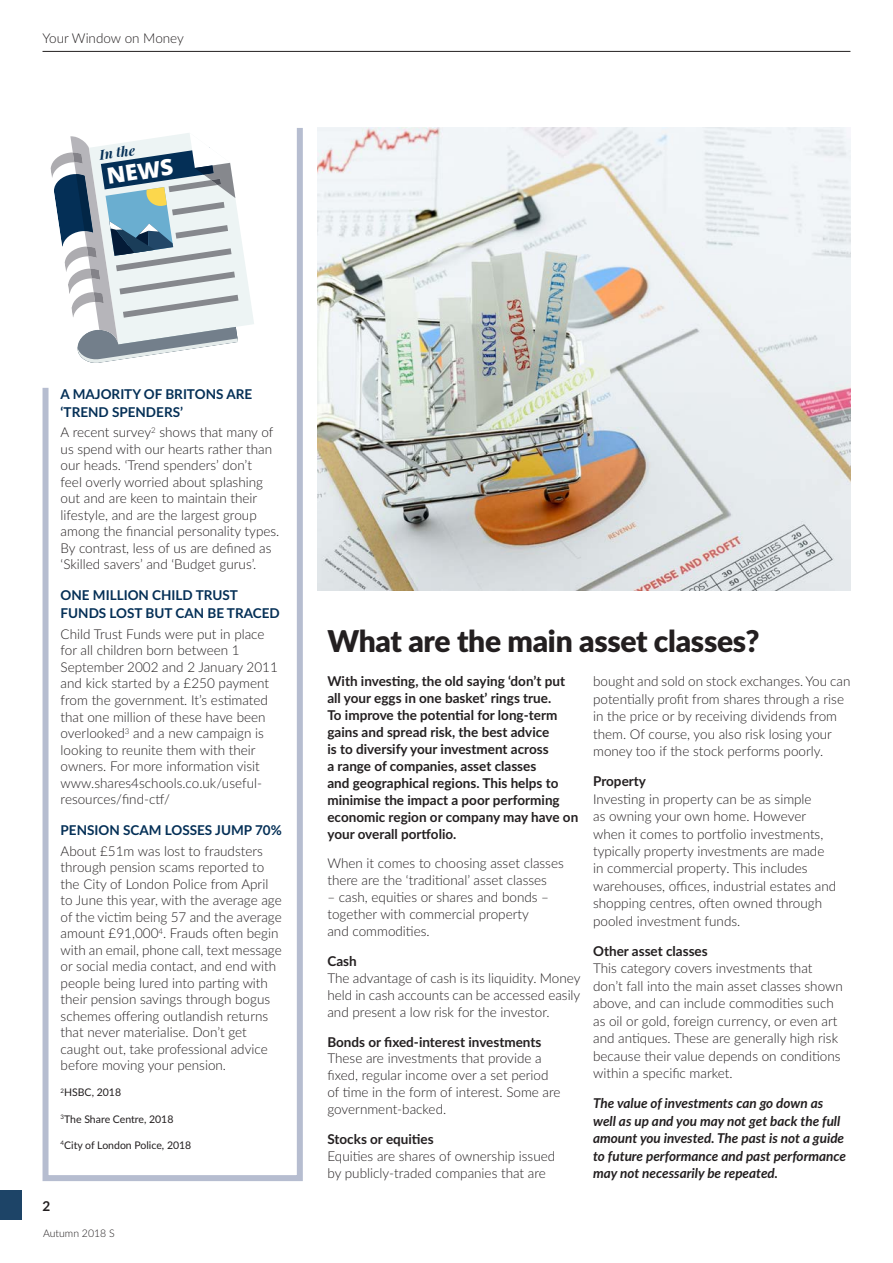
<style>
.page{position:relative;width:893px;height:1263px;background:#fff}
.page>*{position:absolute;margin:0;border:0;box-sizing:border-box;transform-origin:0 0}
.t1{font:900 30px "Lato";letter-spacing:-.01em;color:#231f20}
.t2{font:800 22.35px "Open Sans";color:#fff}
.t3{font:italic 700 13.65px "Playfair Display";color:#042f56}
.Body_text{font:300 13.5px/16.5px "Lato";color:#231f20}
.Intro_body_bold{font:700 13.5px/17px "Lato";color:#231f20}
.Warning_statement{font:italic 700 13.5px/17.4px "Lato";color:#231f20}
.In_the_News_header{font:700 13.5px/18px "Lato";color:#042f56}
.Source{font:10.5px "Lato";color:#231f20}
.t4{font:300 10.5px "Lato";color:#231f20}
</style>
<div class="page">
<div style="left:0;top:1191px;width:21px;height:29px;background:#1d4467"></div>
<hr style="left:43px;top:51px;width:807px;height:1px;background:#231f20">
<svg style="left:42px;top:128px;width:261px;height:1053px"></svg>
<svg style="left:48px;top:133px;width:206px;height:231px"></svg>
<img style="left:318px;top:128px;width:532px;height:462px">
<p class="Body_text" style="left:43px;top:29px;width:143px">Your Window on Money</p>
<p class="t3" style="left:98px;top:146px;width:37px;rotate:-9deg">In the</p>
<p class="t2" style="left:105px;top:159px;width:68px;rotate:-8deg">NEWS</p>
<p class="In_the_News_header" style="left:61px;top:384px;width:193px">A MAJORITY OF BRITONS ARE ‘TREND SPENDERS’</p>
<p class="Body_text" style="left:61px;top:424px;width:220px">A recent survey<sup>2</sup> shows that many of us spend with our hearts rather than our heads. ‘Trend spenders’ don’t<br>feel overly worried about splashing out and are keen to maintain their lifestyle, and are the largest group among the financial personality types.<br>By contrast, less of us are defined as ‘Skilled savers’ and ‘Budget gurus’.</p>
<p class="In_the_News_header" style="left:61px;top:586px;width:221px">ONE MILLION CHILD TRUST<br>FUNDS LOST BUT CAN BE TRACED</p>
<p class="Body_text" style="left:61px;top:625px;width:219px">Child Trust Funds were put in place for all children born between 1<br>September 2002 and 2 January 2011 and kick started by a £250 payment from the government. It’s estimated that one million of these have been overlooked<sup>3</sup> and a new campaign is looking to reunite them with their owners. For more information visit www.shares4schools.co.uk/useful&shy;resources/find-ctf/</p>
<p class="In_the_News_header" style="left:61px;top:820px;width:223px">PENSION SCAM LOSSES JUMP 70%</p>
<p class="Body_text" style="left:61px;top:842px;width:223px">About £51m was lost to fraudsters through pension scams reported to the City of London Police from April to June this year, with the average age of the victim being 57 and the average amount £91,000<sup>4</sup>. Frauds often begin with an email, phone call, text message or social media contact, and end with people being lured into parting with their pension savings through bogus schemes offering outlandish returns that never materialise. Don’t get caught out, take professional advice before moving your pension.</p>
<p class="Source" style="left:61px;top:1085px;width:62px"><sup>2</sup>HSBC, 2018</p>
<p class="Source" style="left:61px;top:1111px;width:114px"><sup>3</sup>The Share Centre, 2018</p>
<p class="Source" style="left:61px;top:1137px;width:132px"><sup>4</sup>City of London Police, 2018</p>
<p class="Intro_body_bold" style="left:43px;top:1197px;width:9px">2</p>
<p class="t4" style="left:43px;top:1226px;width:73px">Autumn 2018 S</p>
<h2 class="t1" style="left:327px;top:619px;width:434px">What are the main asset classes?</h2>
<p class="Body_text" style="left:593px;top:672px;width:259px;line-height:17.4px">bought and sold on stock exchanges. You can potentially profit from shares through a rise in the price or by receiving dividends from them. Of course, you also risk losing your money too if the stock performs poorly.</p>
<h6 class="Intro_body_bold" style="left:593px;top:772px;width:54px">Property</h6>
<p class="Body_text" style="left:593px;top:790px;width:245px;line-height:17.4px">Investing in property can be as simple<br>as owning your own home. However when it comes to portfolio investments, typically property investments are made in commercial property. This includes warehouses, offices, industrial estates and shopping centres, often owned through pooled investment funds.</p>
<h6 class="Intro_body_bold" style="left:593px;top:942px;width:116px">Other asset classes</h6>
<p class="Body_text" style="left:593px;top:959px;width:251px;line-height:17.4px">This category covers investments that don’t fall into the main asset classes shown above, and can include commodities such as oil or gold, foreign currency, or even art and antiques. These are generally high risk because their value depends on conditions within a specific market.</p>
<p class="Warning_statement" style="left:593px;top:1094px;width:254px">The value of investments can go down as well as up and you may not get back the full amount you invested. The past is not a guide to future performance and past performance may not necessarily be repeated.</p>
<p class="Intro_body_bold" style="left:327px;top:672px;width:252px">With investing, the old saying ‘don’t put all your eggs in one basket’ rings true.<br>To improve the potential for long-term gains and spread risk, the best advice<br>is to diversify your investment across<br>a range of companies, asset classes<br>and geographical regions. This helps to minimise the impact a poor performing economic region or company may have on your overall portfolio.</p>
<p class="Body_text" style="left:327px;top:855px;width:238px;line-height:17px">When it comes to choosing asset classes there are the ‘traditional’ asset classes</p>
<p class="Body_text" style="left:327px;top:888px;width:223px;line-height:17px">– cash, equities or shares and bonds – together with commercial property and commodities.</p>
<h6 class="Intro_body_bold" style="left:327px;top:952px;width:31px">Cash</h6>
<p class="Body_text" style="left:327px;top:969px;width:254px;line-height:17px;text-align:justify">The advantage of cash is its liquidity. Money held in cash accounts can be accessed easily and present a low risk for the investor.</p>
<h6 class="Intro_body_bold" style="left:327px;top:1032px;width:215px">Bonds or fixed-interest investments</h6>
<p class="Body_text" style="left:327px;top:1050px;width:235px;line-height:17px">These are investments that provide a fixed, regular income over a set period of time in the form of interest. Some are government-backed.</p>
<h6 class="Intro_body_bold" style="left:327px;top:1130px;width:108px">Stocks or equities</h6>
<p class="Body_text" style="left:327px;top:1147px;width:229px;line-height:17px">Equities are shares of ownership issued by publicly-traded companies that are</p>
</div>
